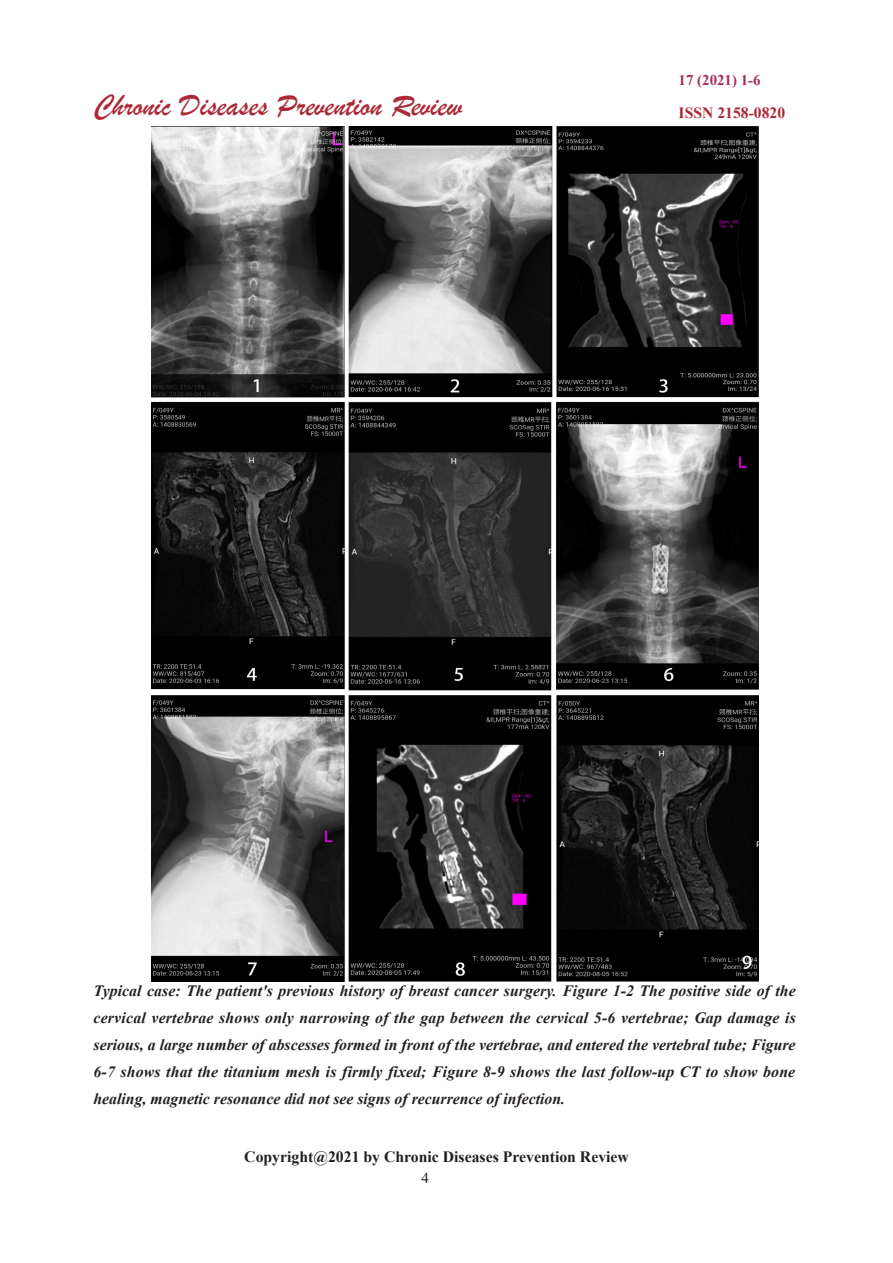
<style>
.page{position:relative;width:893px;height:1263px;background:#fff}
.page>*{position:absolute;margin:0;border:0;box-sizing:border-box;transform-origin:0 0}
.t1{font:31.5px "Brush Script";color:#ac2937}
.t2{font:italic 700 15.75px/27px "Times New Roman";color:#231f20;text-align:justify}
.t3{font:700 15.75px "Times New Roman";color:#231f20}
.t4{font:700 15.6px "Times New Roman";color:#ac2937}
.t5{font:15px "Times New Roman";color:#231f20}
.t6{font:700 14.85px "Times New Roman";color:#a72b5d}
</style>
<div class="page">
<img style="left:152px;top:127px;width:606px;height:854px">
<h1 class="t1" style="left:94px;top:87px;width:370px">Chronic Diseases Prevention Review</h1>
<p class="t6" style="left:679px;top:70px;width:84px">17 (2021) 1-6</p>
<p class="t4" style="left:679px;top:101px;width:108px">ISSN 2158-0820</p>
<p class="t2" style="left:94px;top:977px;width:704px">Typical case: The patient's previous history of breast cancer surgery. Figure 1-2 The positive side of the cervical vertebrae shows only narrowing of the gap between the cervical 5-6 vertebrae; Gap damage is serious, a large number of abscesses formed in front of the vertebrae, and entered the vertebral tube; Figure 6-7 shows that the titanium mesh is firmly fixed; Figure 8-9 shows the last follow-up CT to show bone healing, magnetic resonance did not see signs of recurrence of infection.</p>
<p class="t3" style="left:244px;top:1145px;width:386px">Copyright@2021 by Chronic Diseases Prevention Review</p>
<p class="t5" style="left:422px;top:1168px;width:9px">4</p>
</div>
